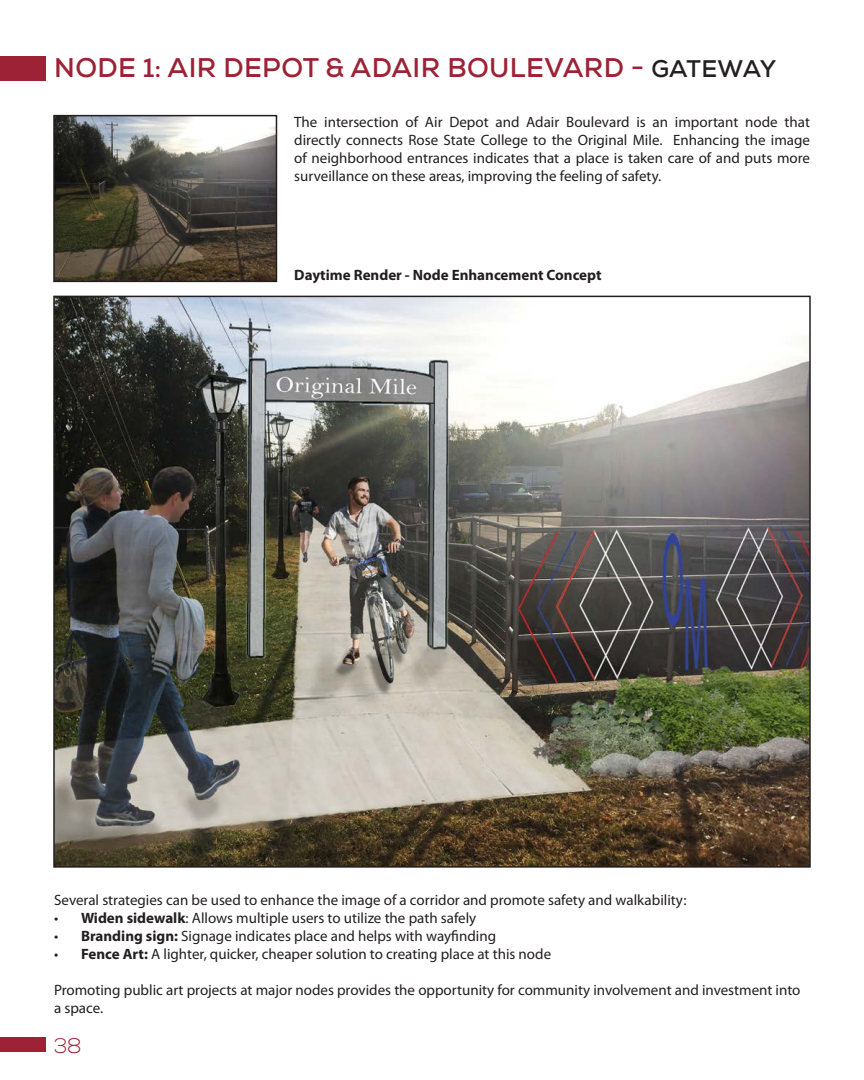
<style>
.page{position:relative;width:864px;height:1080px;background:#fff}
.page>*{position:absolute;margin:0;border:0;box-sizing:border-box;transform-origin:0 0}
.Topic_Header{font:700 27px "Nexa";letter-spacing:.015em;color:#9d2235}
.t1{font:300 21px "Nexa";color:#9d2235}
.Body_Text{font:15px/18px "Myriad Pro";color:#231f20}
.Body_Text-2{font:700 15px "Myriad Pro";color:#231f20}
.s1{font-size:24px;color:#231f20}
.s2{font-weight:700}
</style>
<div class="page">
<div style="left:0;top:56px;width:45px;height:24px;background:#9d2235"></div>
<div style="left:0;top:1037px;width:45px;height:14px;background:#9d2235"></div>
<img style="left:56px;top:299px;width:752px;height:566px">
<img style="left:56px;top:118px;width:218px;height:161px">
<div style="left:53px;top:115px;width:224px;height:167px;border:2px solid #231f20"></div>
<p class="Topic_Header" style="left:54px;top:51px;width:723px">NODE 1: AIR DEPOT &amp; ADAIR BOULEVARD - <span class="s1">GATEWAY</span></p>
<p class="Body_Text" style="left:294px;top:113px;width:517px;text-align:justify">The intersection of Air Depot and Adair Boulevard is an important node that directly connects Rose State College to the Original Mile. Enhancing the image of neighborhood entrances indicates that a place is taken care of and puts more surveillance on these areas, improving the feeling of safety.</p>
<p class="Body_Text-2" style="left:294px;top:267px;width:309px">Daytime Render - Node Enhancement Concept</p>
<p class="Body_Text" style="left:54px;top:891px;width:634px">Several strategies can be used to enhance the image of a corridor and promote safety and walkability:</p>
<p class="Body_Text" style="left:54px;top:909px;width:424px">• <span class="s2">Widen sidewalk</span>: Allows multiple users to utilize the path safely</p>
<p class="Body_Text" style="left:54px;top:927px;width:444px">• <span class="s2">Branding sign:</span> Signage indicates place and helps with wayfinding</p>
<p class="Body_Text" style="left:54px;top:945px;width:499px">• <span class="s2">Fence Art:</span> A lighter, quicker, cheaper solution to creating place at this node</p>
<p class="Body_Text" style="left:54px;top:981px;width:748px">Promoting public art projects at major nodes provides the opportunity for community involvement and investment into a space.</p>
<h2 class="t1" style="left:54px;top:1034px;width:29px">38</h2>
</div>
